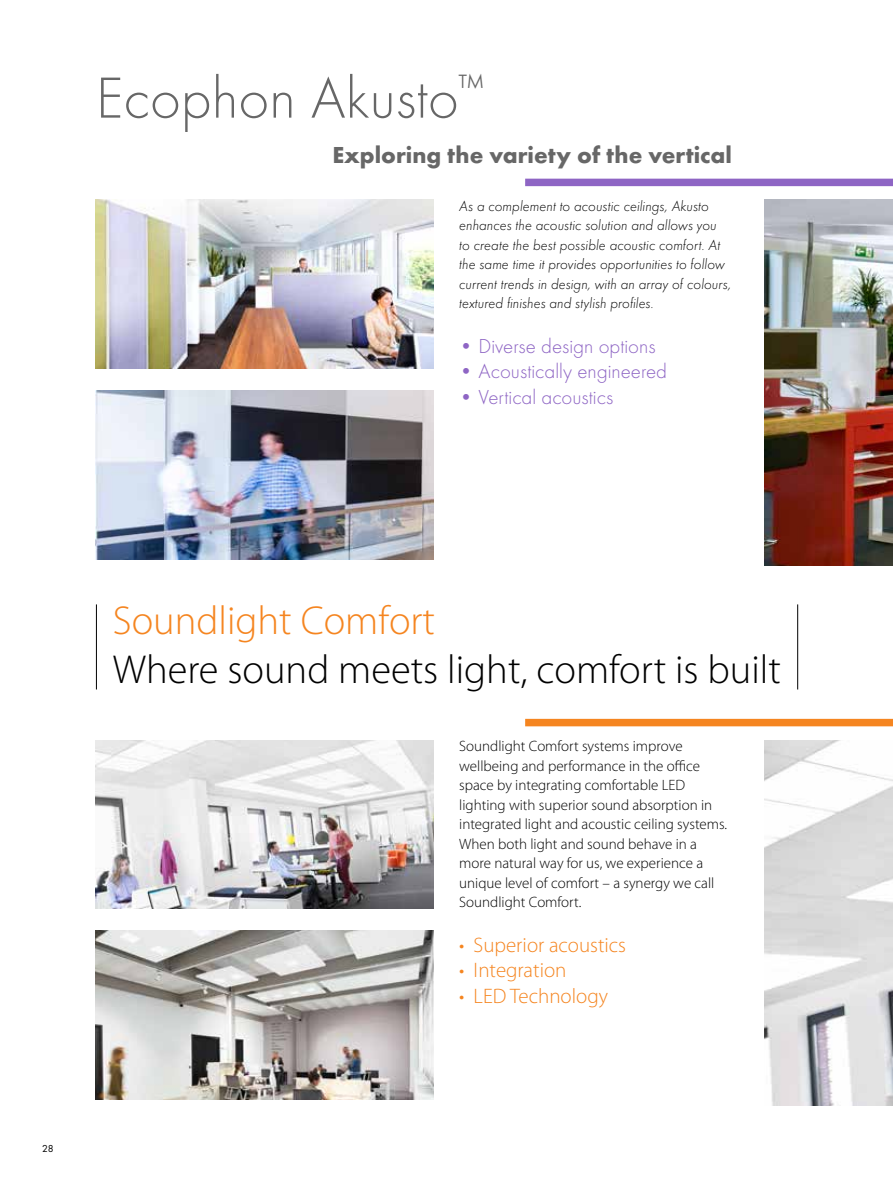
<style>
.page{position:relative;width:893px;height:1191px;background:#fff}
.page>*{position:absolute;margin:0;border:0;box-sizing:border-box;transform-origin:0 0}
.t1{font:300 60px "Futura";color:#676767}
.t2{font:300 40.5px "Myriad Pro";color:#000}
.t3{font:300 40.5px "Myriad Pro";color:#f58520}
.t4{font:700 24px "Futura";color:#676767}
.t5{font:300 21px "Futura";color:#8e65c4}
.t6{font:300 21px "Myriad Pro";color:#f58520}
.t7{font:300 15px/19.5px "Myriad Pro";color:#000}
.t8{font:italic 300 15px/19.5px "Futura";color:#000}
.t9{font:10.5px "Futura Boo";color:#000}
</style>
<div class="page">
<img style="left:96px;top:930px;width:337px;height:169px">
<img style="left:96px;top:740px;width:337px;height:169px">
<div style="left:525px;top:719px;width:368px;height:7px;background:#f58520"></div>
<img style="left:765px;top:740px;width:128px;height:366px">
<hr style="left:96px;top:604px;width:1px;height:85px;background:#000">
<hr style="left:797px;top:604px;width:1px;height:85px;background:#000">
<img style="left:96px;top:390px;width:337px;height:169px">
<img style="left:96px;top:200px;width:337px;height:169px">
<div style="left:525px;top:179px;width:368px;height:7px;background:#8e65c4"></div>
<img style="left:765px;top:200px;width:128px;height:366px">
<h1 class="t1" style="left:96px;top:64px;width:390px">Ecophon Akusto<sup>™</sup></h1>
<h3 class="t4" style="left:332px;top:140px;width:401px">Exploring the variety of the vertical</h3>
<p class="t8" style="left:459px;top:196px;width:274px">As a complement to acoustic ceilings, Akusto enhances the acoustic solution and allows you<br>to create the best possible acoustic comfort. At the same time it provides opportunities to follow current trends in design, with an array of colours, textured finishes and stylish profiles.</p>
<h3 class="t5" style="left:459px;top:334px;width:198px">• Diverse design options</h3>
<h3 class="t5" style="left:459px;top:359px;width:209px">• Acoustically engineered</h3>
<h3 class="t5" style="left:459px;top:385px;width:155px">• Vertical acoustics</h3>
<p class="t9" style="left:42px;top:1142px;width:13px">28</p>
<h2 class="t3" style="left:113px;top:596px;width:324px">Soundlight Comfort</h2>
<h2 class="t2" style="left:113px;top:645px;width:670px">Where sound meets light, comfort is built</h2>
<p class="t7" style="left:459px;top:736px;width:269px">Soundlight Comfort systems improve wellbeing and performance in the office space by integrating comfortable LED lighting with superior sound absorption in integrated light and acoustic ceiling systems.<br>When both light and sound behave in a more natural way for us, we experience a unique level of comfort – a synergy we call Soundlight Comfort.</p>
<h3 class="t6" style="left:459px;top:932px;width:168px">• Superior acoustics</h3>
<h3 class="t6" style="left:459px;top:957px;width:109px">• Integration</h3>
<h3 class="t6" style="left:459px;top:983px;width:150px">• LED Technology</h3>
</div>
